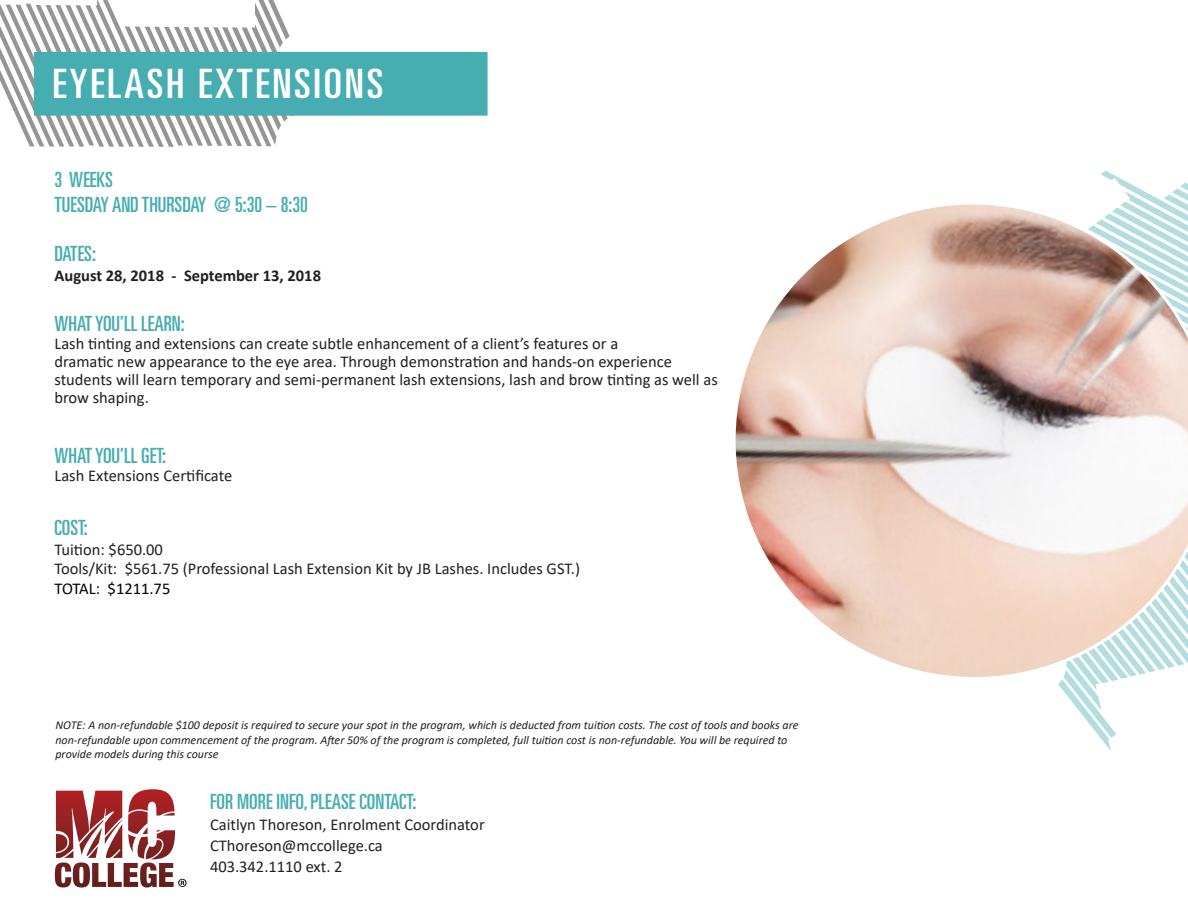
<style>
.page{position:relative;width:1188px;height:918px;background:#fff}
.page>*{position:absolute;margin:0;border:0;box-sizing:border-box;transform-origin:0 0}
.t1{font:ultra-condensed 40.5px "Univers LT Std";letter-spacing:.06em;color:#fff;scale:1.11 1}
.t2{font:ultra-condensed 21px "Univers LT Std";color:#46adb0}
.t3{font:16.5px/18px "Calibri";color:#231f20}
.t4{font:700 16.5px "Calibri";color:#231f20}
.t5{font:16.5px "Calibri";color:#000}
.t6{font:italic 12px/14.4px "Calibri";color:#231f20}
</style>
<div class="page">
<svg style="left:1069px;top:698px;width:47px;height:53px"></svg>
<svg style="left:55px;top:789px;width:132px;height:99px"></svg>
<svg style="left:0;top:0;width:296px;height:147px"></svg>
<div style="left:34px;top:52px;width:454px;height:64px;background:#46adb0;border:2px solid #46adb0"></div>
<svg style="left:735px;top:180px;width:453px;height:518px"></svg>
<p class="t1" style="left:52px;top:61px;width:300px">EYELASH EXTENSIONS</p>
<p class="t2" style="left:54px;top:167px;width:60px">3 WEEKS</p>
<p class="t2" style="left:54px;top:193px;width:255px">TUESDAY AND THURSDAY @ 5:30 – 8:30</p>
<p class="t2" style="left:54px;top:242px;width:43px">DATES:</p>
<p class="t4" style="left:54px;top:264px;width:268px">August 28, 2018 - September 13, 2018</p>
<p class="t2" style="left:54px;top:311px;width:132px">WHAT YOU’LL LEARN:</p>
<p class="t3" style="left:54px;top:334px;width:565px">Lash tinting and extensions can create subtle enhancement of a client’s features or a</p>
<p class="t3" style="left:54px;top:352px;width:619px">dramatic new appearance to the eye area. Through demonstration and hands-on experience</p>
<p class="t3" style="left:54px;top:370px;width:665px">students will learn temporary and semi-permanent lash extensions, lash and brow tinting as well as brow shaping.</p>
<p class="t2" style="left:54px;top:443px;width:113px">WHAT YOU’LL GET:</p>
<p class="t3" style="left:54px;top:466px;width:179px">Lash Extensions Certificate</p>
<p class="t2" style="left:54px;top:515px;width:35px">COST:</p>
<p class="t3" style="left:54px;top:540px;width:110px">Tuition: $650.00</p>
<p class="t3" style="left:54px;top:559px;width:527px">Tools/Kit: $561.75 (Professional Lash Extension Kit by JB Lashes. Includes GST.)</p>
<p class="t5" style="left:54px;top:577px;width:117px">TOTAL: $1211.75</p>
<p class="t6" style="left:55px;top:718px;width:745px">NOTE: A non-refundable $100 deposit is required to secure your spot in the program, which is deducted from tuition costs. The cost of tools and books are non-refundable upon commencement of the program. After 50% of the program is completed, full tuition cost is non-refundable. You will be required to provide models during this course</p>
<p class="t2" style="left:210px;top:790px;width:208px">FOR MORE INFO, PLEASE CONTACT:</p>
<p class="t3" style="left:210px;top:815px;width:276px">Caitlyn Thoreson, Enrolment Coordinator</p>
<p class="t3" style="left:210px;top:836px;width:174px">CThoreson@mccollege.ca</p>
<p class="t3" style="left:210px;top:857px;width:134px">403.342.1110 ext. 2</p>
</div>
